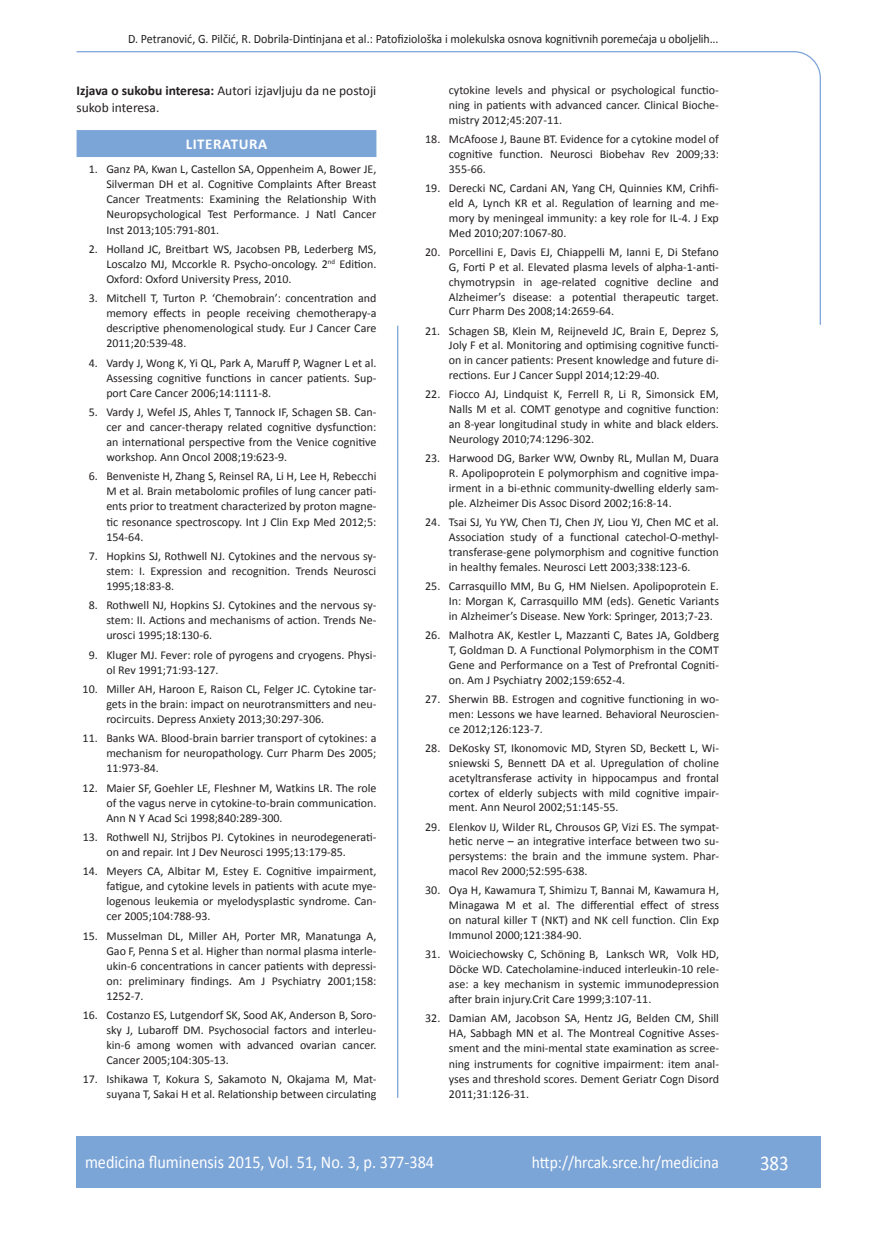
<style>
.page{position:relative;width:872px;height:1234px;background:#fff}
.page>*{position:absolute;margin:0;border:0;box-sizing:border-box;transform-origin:0 0}
.t1{font:21px "Calibri";color:#fff;scale:.9 1}
.t2{font:18px "Calibri";color:#fff;scale:.9 1}
.t3{font:17.25px "Calibri";color:#fff;scale:.9 1}
.t4{font:700 15px "Calibri";letter-spacing:.04em;color:#fff}
.t5{font:13.5px/16.5px "Calibri";color:#231f20}
.t6{font:12.75px "Calibri";color:#231f20;scale:.94 1}
.t7{font:12px/14.9px "Calibri";color:#231f20;text-align:justify}
.s1{font-weight:700}
</style>
<div class="page">
<svg style="left:76px;top:51px;width:745px;height:275px"></svg>
<hr style="left:397px;top:325px;width:1px;height:772px;background:#7ca5d7">
<div style="left:77px;top:1135px;width:744px;height:51px;background:#7ca5d7"></div>
<div style="left:77px;top:130px;width:299px;height:27px;background:#7ca5d7"></div>
<p class="t6" style="left:128px;top:30px;width:629px">D. Petranović, G. Pilčić, R. Dobrila-Dintinjana et al.: Patofiziološka i molekulska osnova kognitivnih poremećaja u oboljelih...</p>
<p class="t5" style="left:77px;top:82px;width:301px"><span class="s1">Izjava o sukobu interesa:</span> Autori izjavljuju da ne postoji sukob interesa.</p>
<p class="t4" style="left:186px;top:134px;width:83px">LITERATURA</p>
<p class="t7" style="left:106px;top:161px;width:271px;text-indent:-18px">1. Ganz PA, Kwan L, Castellon SA, Oppenheim A, Bower JE, Silverman DH et al. Cognitive Complaints After Breast Cancer Treatments: Examining the Relationship With Neuropsychological Test Performance. J Natl Cancer Inst 2013;105:791-801.</p>
<p class="t7" style="left:106px;top:241px;width:271px;text-indent:-18px">2. Holland JC, Breitbart WS, Jacobsen PB, Lederberg MS, Loscalzo MJ, Mccorkle R. Psycho-oncology. 2<sup>nd</sup> Edition.<br>Oxford: Oxford University Press, 2010.</p>
<p class="t7" style="left:106px;top:290px;width:271px;text-indent:-18px">3. Mitchell T, Turton P. ‘Chemobrain’: concentration and memory effects in people receiving chemotherapy-a descriptive phenomenological study. Eur J Cancer Care 2011;20:539-48.</p>
<p class="t7" style="left:106px;top:354px;width:271px;text-indent:-18px">4. Vardy J, Wong K, Yi QL, Park A, Maruff P, Wagner L et al.<br>Assessing cognitive functions in cancer patients. Sup&shy;port Care Cancer 2006;14:1111-8.</p>
<p class="t7" style="left:106px;top:404px;width:271px;text-indent:-18px">5. Vardy J, Wefel JS, Ahles T, Tannock IF, Schagen SB. Can&shy;cer and cancer-therapy related cognitive dysfunction: an international perspective from the Venice cognitive workshop. Ann Oncol 2008;19:623-9.</p>
<p class="t7" style="left:106px;top:468px;width:271px;text-indent:-18px">6. Benveniste H, Zhang S, Reinsel RA, Li H, Lee H, Rebecchi M et al. Brain metabolomic profiles of lung cancer pati&shy;ents prior to treatment characterized by proton magne&shy;tic resonance spectroscopy. Int J Clin Exp Med 2012;5:<br>154-64.</p>
<p class="t7" style="left:106px;top:547px;width:271px;text-indent:-18px">7. Hopkins SJ, Rothwell NJ. Cytokines and the nervous sy&shy;stem: I. Expression and recognition. Trends Neurosci 1995;18:83-8.</p>
<p class="t7" style="left:106px;top:597px;width:271px;text-indent:-18px">8. Rothwell NJ, Hopkins SJ. Cytokines and the nervous sy&shy;stem: II. Actions and mechanisms of action. Trends Ne&shy;urosci 1995;18:130-6.</p>
<p class="t7" style="left:106px;top:646px;width:271px;text-indent:-18px">9. Kluger MJ. Fever: role of pyrogens and cryogens. Physi&shy;ol Rev 1991;71:93-127.</p>
<p class="t7" style="left:106px;top:680px;width:271px;text-indent:-24px">10. Miller AH, Haroon E, Raison CL, Felger JC. Cytokine tar&shy;gets in the brain: impact on neurotransmitters and neu&shy;rocircuits. Depress Anxiety 2013;30:297-306.</p>
<p class="t7" style="left:106px;top:730px;width:272px;text-indent:-24px">11. Banks WA. Blood-brain barrier transport of cytokines: a mechanism for neuropathology. Curr Pharm Des 2005; 11:973-84.</p>
<p class="t7" style="left:106px;top:779px;width:271px;text-indent:-24px">12. Maier SF, Goehler LE, Fleshner M, Watkins LR. The role of the vagus nerve in cytokine-to-brain communication.<br>Ann N Y Acad Sci 1998;840:289-300.</p>
<p class="t7" style="left:83px;top:828px;width:295px;text-align:center">13. Rothwell NJ, Strijbos PJ. Cytokines in neurodegenerati&shy;on and repair. Int J Dev Neurosci 1995;13:179-85.</p>
<p class="t7" style="left:106px;top:863px;width:271px;text-indent:-24px">14. Meyers CA, Albitar M, Estey E. Cognitive impairment, fatigue, and cytokine levels in patients with acute mye&shy;logenous leukemia or myelodysplastic syndrome. Can&shy;cer 2005;104:788-93.</p>
<p class="t7" style="left:106px;top:927px;width:271px;text-indent:-24px">15. Musselman DL, Miller AH, Porter MR, Manatunga A, Gao F, Penna S et al. Higher than normal plasma interle&shy;ukin-6 concentrations in cancer patients with depressi&shy;on: preliminary findings. Am J Psychiatry 2001;158:<br>1252-7.</p>
<p class="t7" style="left:106px;top:1006px;width:272px;text-indent:-24px">16. Costanzo ES, Lutgendorf SK, Sood AK, Anderson B, Soro&shy;sky J, Lubaroff DM. Psychosocial factors and interleu&shy;kin-6 among women with advanced ovarian cancer.<br>Cancer 2005;104:305-13.</p>
<p class="t7" style="left:83px;top:1070px;width:295px;text-align:right">17. Ishikawa T, Kokura S, Sakamoto N, Okajama M, Mat&shy;suyana T, Sakai H et al. Relationship between circulating</p>
<p class="t7" style="left:449px;top:82px;width:271px">cytokine levels and physical or psychological functio&shy;ning in patients with advanced cancer. Clinical Bioche&shy;mistry 2012;45:207-11.</p>
<p class="t7" style="left:449px;top:131px;width:272px;text-indent:-24px">18. McAfoose J, Baune BT. Evidence for a cytokine model of cognitive function. Neurosci Biobehav Rev 2009;33:<br>355-66.</p>
<p class="t7" style="left:449px;top:180px;width:271px;text-indent:-24px">19. Derecki NC, Cardani AN, Yang CH, Quinnies KM, Crihfi&shy;eld A, Lynch KR et al. Regulation of learning and me&shy;mory by meningeal immunity: a key role for IL-4. J Exp Med 2010;207:1067-80.</p>
<p class="t7" style="left:449px;top:244px;width:271px;text-indent:-24px">20. Porcellini E, Davis EJ, Chiappelli M, Ianni E, Di Stefano G, Forti P et al. Elevated plasma levels of alpha-1-anti&shy;chymotrypsin in age-related cognitive decline and Alzheimer’s disease: a potential therapeutic target.<br>Curr Pharm Des 2008;14:2659-64.</p>
<p class="t7" style="left:449px;top:322px;width:271px;text-indent:-24px">21. Schagen SB, Klein M, Reijneveld JC, Brain E, Deprez S, Joly F et al. Monitoring and optimising cognitive functi&shy;on in cancer patients: Present knowledge and future di&shy;rections. Eur J Cancer Suppl 2014;12:29-40.</p>
<p class="t7" style="left:449px;top:386px;width:271px;text-indent:-24px">22. Fiocco AJ, Lindquist K, Ferrell R, Li R, Simonsick EM, Nalls M et al. COMT genotype and cognitive function: an 8-year longitudinal study in white and black elders.<br>Neurology 2010;74:1296-302.</p>
<p class="t7" style="left:449px;top:450px;width:272px;text-indent:-24px">23. Harwood DG, Barker WW, Ownby RL, Mullan M, Duara R. Apolipoprotein E polymorphism and cognitive impa&shy;irment in a bi-ethnic community-dwelling elderly sam&shy;ple. Alzheimer Dis Assoc Disord 2002;16:8-14.</p>
<p class="t7" style="left:449px;top:514px;width:271px;text-indent:-24px">24. Tsai SJ, Yu YW, Chen TJ, Chen JY, Liou YJ, Chen MC et al.<br>Association study of a functional catechol-O-methyl&shy;transferase-gene polymorphism and cognitive function in healthy females. Neurosci Lett 2003;338:123-6.</p>
<p class="t7" style="left:449px;top:578px;width:272px;text-indent:-24px">25. Carrasquillo MM, Bu G, HM Nielsen. Apolipoprotein E.<br>In: Morgan K, Carrasquillo MM (eds). Genetic Variants in Alzheimer’s Disease. New York: Springer, 2013;7-23.</p>
<p class="t7" style="left:449px;top:627px;width:271px;text-indent:-24px">26. Malhotra AK, Kestler L, Mazzanti C, Bates JA, Goldberg T, Goldman D. A Functional Polymorphism in the COMT Gene and Performance on a Test of Prefrontal Cogniti&shy;on. Am J Psychiatry 2002;159:652-4.</p>
<p class="t7" style="left:449px;top:690px;width:271px;text-indent:-24px">27. Sherwin BB. Estrogen and cognitive functioning in wo&shy;men: Lessons we have learned. Behavioral Neuroscien&shy;ce 2012;126:123-7.</p>
<p class="t7" style="left:449px;top:739px;width:271px;text-indent:-24px">28. DeKosky ST, Ikonomovic MD, Styren SD, Beckett L, Wi&shy;sniewski S, Bennett DA et al. Upregulation of choline acetyltransferase activity in hippocampus and frontal cortex of elderly subjects with mild cognitive impair&shy;ment. Ann Neurol 2002;51:145-55.</p>
<p class="t7" style="left:449px;top:818px;width:271px;text-indent:-24px">29. Elenkov IJ, Wilder RL, Chrousos GP, Vizi ES. The sympat&shy;hetic nerve – an integrative interface between two su&shy;persystems: the brain and the immune system. Phar&shy;macol Rev 2000;52:595-638.</p>
<p class="t7" style="left:449px;top:882px;width:272px;text-indent:-24px">30. Oya H, Kawamura T, Shimizu T, Bannai M, Kawamura H, Minagawa M et al. The differential effect of stress on natural killer T (NKT) and NK cell function. Clin Exp Immunol 2000;121:384-90.</p>
<p class="t7" style="left:449px;top:946px;width:271px;text-indent:-24px">31. Woiciechowsky C, Schöning B, Lanksch WR, Volk HD, Döcke WD. Catecholamine-induced interleukin-10 rele&shy;ase: a key mechanism in systemic immunodepression after brain injury.Crit Care 1999;3:107-11.</p>
<p class="t7" style="left:449px;top:1010px;width:272px;text-indent:-24px">32. Damian AM, Jacobson SA, Hentz JG, Belden CM, Shill HA, Sabbagh MN et al. The Montreal Cognitive Asses&shy;sment and the mini-mental state examination as scree&shy;ning instruments for cognitive impairment: item anal&shy;yses and threshold scores. Dement Geriatr Cogn Disord 2011;31:126-31.</p>
<h2 class="t2" style="left:85px;top:1150px;width:389px">medicina fluminensis 2015, Vol. 51, No. 3, p. 377-384</h2>
<h3 class="t3" style="left:532px;top:1151px;width:209px">http://hrcak.srce.hr/medicina</h3>
<h1 class="t1" style="left:760px;top:1149px;width:33px">383</h1>
</div>
